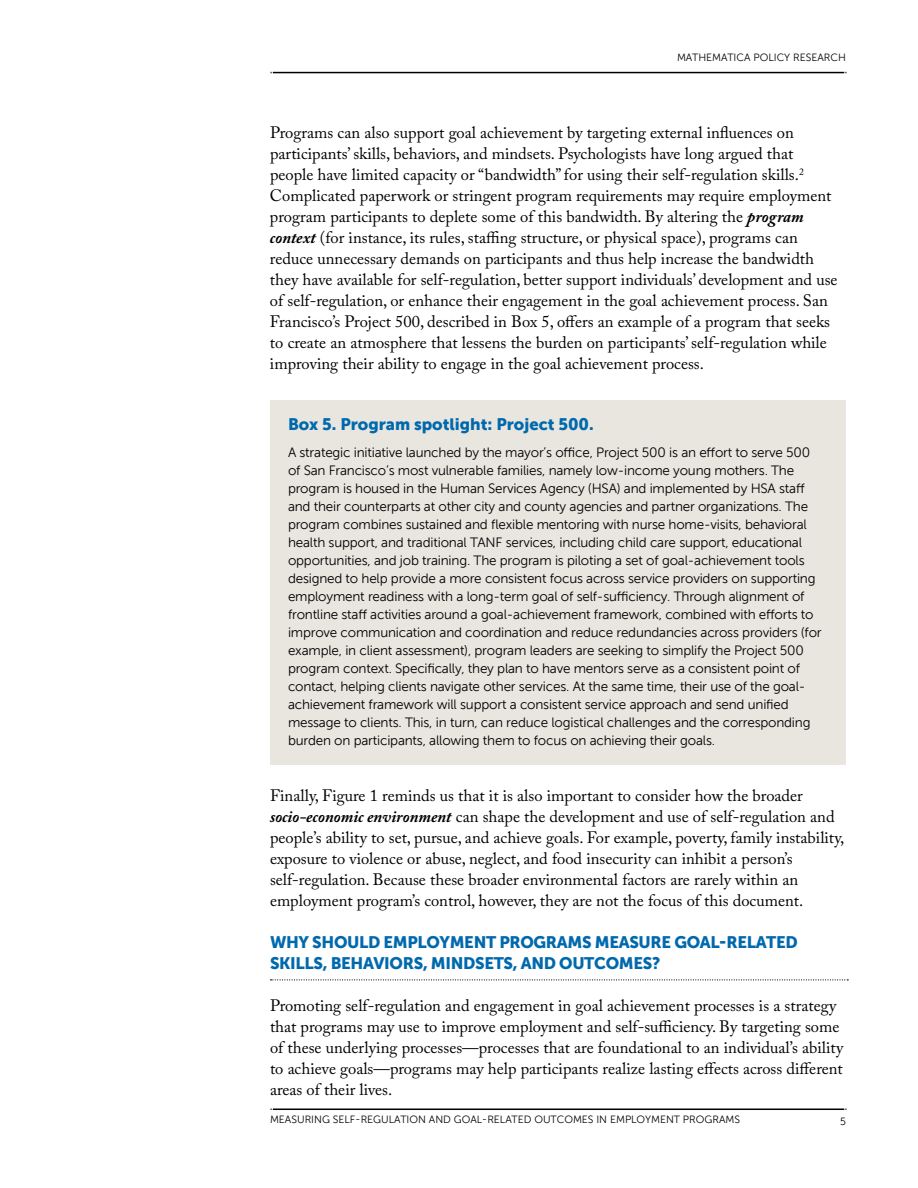
<style>
.page{position:relative;width:918px;height:1188px;background:#fff}
.page>*{position:absolute;margin:0;border:0;box-sizing:border-box;transform-origin:0 0}
.t1{font:16.5px/21px "Adobe Caslon Pro";color:#000}
.t2{font:16.5px/21px "Museo Sans 900";letter-spacing:-.02em;color:#0069ad}
.t3{font:16.5px "Museo Sans 900";color:#0069ad}
.t4{font:13.5px/18px "Museo Sans 300";letter-spacing:-.015em;color:#000}
.t5{font:10.5px "Museo Sans 300";color:#000}
.s1{font-weight:700;font-style:italic}
</style>
<div class="page">
<hr style="left:273px;top:1109px;width:571px;height:1px;background:#000">
<hr style="left:273px;top:72px;width:571px;height:1px;background:#000">
<div style="left:270px;top:400px;width:576px;height:364px;background:#e9e6e0"></div>
<svg style="left:271px;top:979px;width:577px;height:1px"></svg>
<p class="t5" style="left:677px;top:52px;width:170px">MATHEMATICA POLICY RESEARCH</p>
<p class="t1" style="left:270px;top:122px;width:569px">Programs can also support goal achievement by targeting external influences on participants’ skills, behaviors, and mindsets. Psychologists have long argued that people have limited capacity or “bandwidth” for using their self-regulation skills.<sup>2<br></sup>Complicated paperwork or stringent program requirements may require employment program participants to deplete some of this bandwidth. By altering the <span class="s1">program context</span> (for instance, its rules, staffing structure, or physical space), programs can reduce unnecessary demands on participants and thus help increase the bandwidth they have available for self-regulation, better support individuals’ development and use of self-regulation, or enhance their engagement in the goal achievement process. San Francisco’s Project 500, described in Box 5, offers an example of a program that seeks to create an atmosphere that lessens the burden on participants’ self-regulation while improving their ability to engage in the goal achievement process.</p>
<p class="t3" style="left:288px;top:415px;width:307px">Box 5. Program spotlight: Project 500.</p>
<p class="t4" style="left:288px;top:443px;width:535px">A strategic initiative launched by the mayor’s office, Project 500 is an effort to serve 500 of San Francisco’s most vulnerable families, namely low-income young mothers. The program is housed in the Human Services Agency (HSA) and implemented by HSA staff and their counterparts at other city and county agencies and partner organizations. The program combines sustained and flexible mentoring with nurse home-visits, behavioral health support, and traditional TANF services, including child care support, educational opportunities, and job training. The program is piloting a set of goal-achievement tools designed to help provide a more consistent focus across service providers on supporting employment readiness with a long-term goal of self-sufficiency. Through alignment of frontline staff activities around a goal-achievement framework, combined with efforts to improve communication and coordination and reduce redundancies across providers (for example, in client assessment), program leaders are seeking to simplify the Project 500 program context. Specifically, they plan to have mentors serve as a consistent point of contact, helping clients navigate other services. At the same time, their use of the goal&shy;achievement framework will support a consistent service approach and send unified message to clients. This, in turn, can reduce logistical challenges and the corresponding burden on participants, allowing them to focus on achieving their goals.</p>
<p class="t1" style="left:270px;top:784px;width:576px">Finally, Figure 1 reminds us that it is also important to consider how the broader <span class="s1">socio-economic environment</span> can shape the development and use of self-regulation and people’s ability to set, pursue, and achieve goals. For example, poverty, family instability, exposure to violence or abuse, neglect, and food insecurity can inhibit a person’s self-regulation. Because these broader environmental factors are rarely within an employment program’s control, however, they are not the focus of this document.</p>
<h2 class="t2" style="left:270px;top:931px;width:529px">WHY SHOULD EMPLOYMENT PROGRAMS MEASURE GOAL-RELATED<br>SKILLS, BEHAVIORS, MINDSETS, AND OUTCOMES?</h2>
<p class="t1" style="left:270px;top:994px;width:575px">Promoting self-regulation and engagement in goal achievement processes is a strategy that programs may use to improve employment and self-sufficiency. By targeting some of these underlying processes—processes that are foundational to an individual’s ability to achieve goals—programs may help participants realize lasting effects across different areas of their lives.</p>
<p class="t5" style="left:270px;top:1114px;width:472px">MEASURING SELF-REGULATION AND GOAL-RELATED OUTCOMES IN EMPLOYMENT PROGRAMS</p>
<p class="t5" style="left:840px;top:1116px;width:7px">5</p>
</div>
